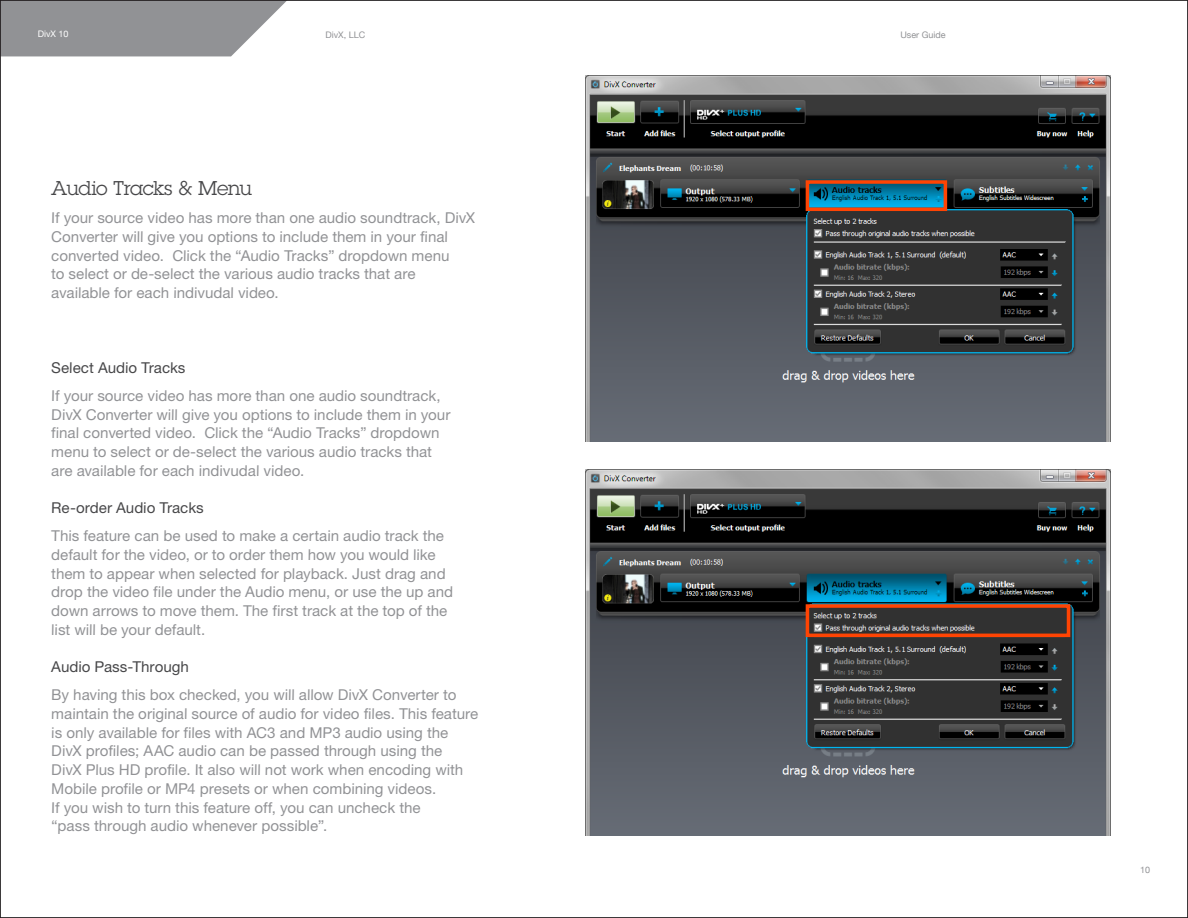
<style>
.page{position:relative;width:1188px;height:918px;background:#fff}
.page>*{position:absolute;margin:0;border:0;box-sizing:border-box;transform-origin:0 0}
.t1{font:19.5px "Lubalin Graph Std";color:#474749}
.t2{font:15px/18.8px "Helvetica Neue LT Std";letter-spacing:.005em;color:#919295}
.t3{font:15px "Helvetica Neue LT Std";color:#474749}
.t4{font:9px "Helvetica Neue";color:#919295}
.t5{font:9px "Helvetica Neue";color:#fff}
</style>
<div class="page">
<svg style="left:2px;top:2px;width:284px;height:54px;background:#9b9c9f"></svg>
<img style="left:585px;top:76px;width:525px;height:365px">
<img style="left:585px;top:470px;width:525px;height:366px">
<div style="left:806px;top:180px;width:141px;height:31px;border:4px solid #ff4403"></div>
<div style="left:806px;top:604px;width:264px;height:33px;border:4px solid #ff4403"></div>
<p class="t5" style="left:38px;top:26px;width:32px">DivX 10</p>
<p class="t4" style="left:325px;top:27px;width:41px">DivX, LLC</p>
<p class="t4" style="left:900px;top:27px;width:47px">User Guide</p>
<p class="t1" style="left:51px;top:176px;width:203px">Audio Tracks &amp; Menu</p>
<p class="t2" style="left:51px;top:208px;width:425px">If your source video has more than one audio soundtrack, DivX<br>Converter will give you options to include them in your final converted video. Click the “Audio Tracks” dropdown menu</p>
<p class="t2" style="left:51px;top:265px;width:366px">to select or de-select the various audio tracks that are</p>
<p class="t2" style="left:51px;top:283px;width:229px">available for each indivudal video.</p>
<p class="t3" style="left:51px;top:359px;width:136px">Select Audio Tracks</p>
<p class="t2" style="left:51px;top:386px;width:391px">If your source video has more than one audio soundtrack,</p>
<p class="t2" style="left:51px;top:405px;width:401px">DivX Converter will give you options to include them in your final converted video. Click the “Audio Tracks” dropdown</p>
<p class="t2" style="left:51px;top:442px;width:383px">menu to select or de-select the various audio tracks that</p>
<p class="t2" style="left:51px;top:461px;width:255px">are available for each indivudal video.</p>
<p class="t3" style="left:51px;top:499px;width:154px">Re-order Audio Tracks</p>
<p class="t2" style="left:51px;top:526px;width:395px">This feature can be used to make a certain audio track the default for the video, or to order them how you would like</p>
<p class="t2" style="left:51px;top:564px;width:396px">them to appear when selected for playback. Just drag and</p>
<p class="t2" style="left:51px;top:583px;width:404px">drop the video file under the Audio menu, or use the up and down arrows to move them. The first track at the top of the</p>
<p class="t2" style="left:51px;top:620px;width:156px">list will be your default.</p>
<p class="t3" style="left:51px;top:658px;width:139px">Audio Pass-Through</p>
<p class="t2" style="left:51px;top:685px;width:429px">By having this box checked, you will allow DivX Converter to maintain the original source of audio for video files. This feature is only available for files with AC3 and MP3 audio using the DivX profiles; AAC audio can be passed through using the</p>
<p class="t2" style="left:51px;top:760px;width:414px">DivX Plus HD profile. It also will not work when encoding with<br>Mobile profile or MP4 presets or when combining videos.</p>
<p class="t2" style="left:51px;top:798px;width:371px">If you wish to turn this feature off, you can uncheck the</p>
<p class="t2" style="left:51px;top:817px;width:278px">“pass through audio whenever possible”.</p>
<p class="t4" style="left:1140px;top:862px;width:12px">10</p>
</div>
